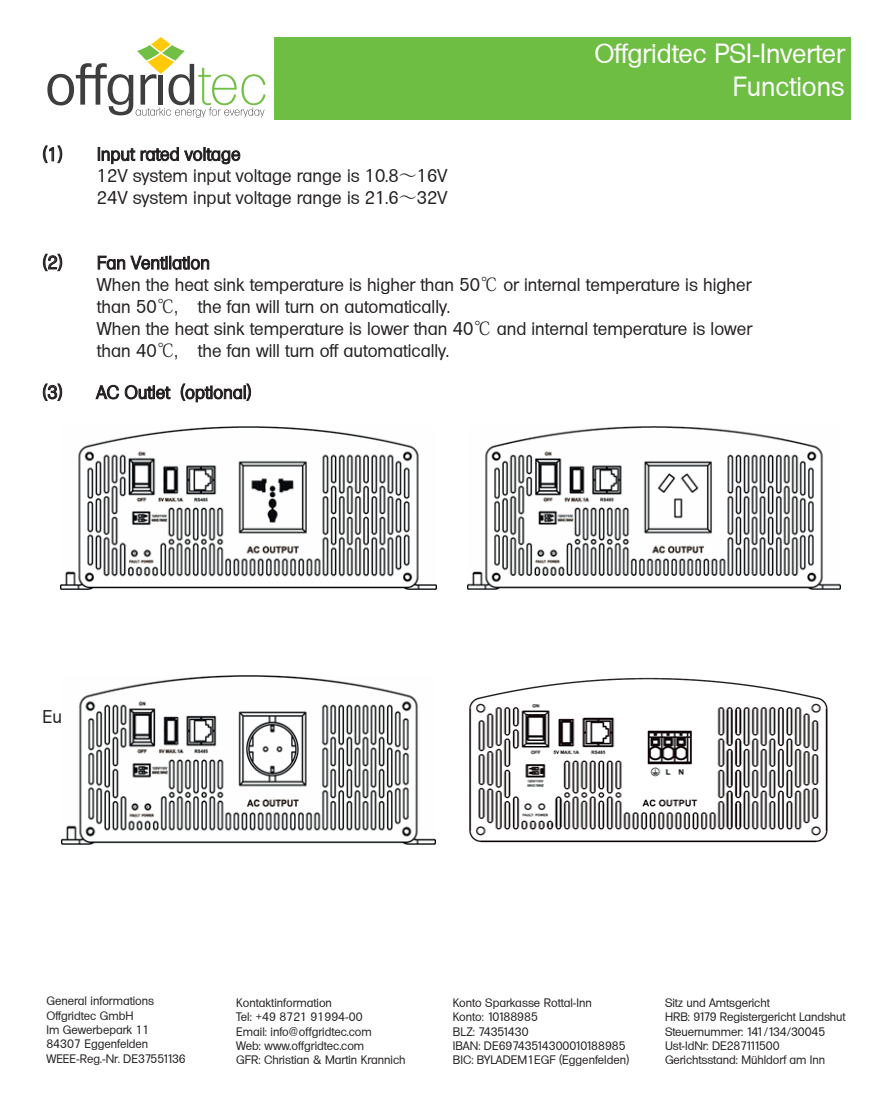
<style>
.page{position:relative;width:893px;height:1098px;background:#fff}
.page>*{position:absolute;margin:0;border:0;box-sizing:border-box;transform-origin:0 0}
.t1{font:27px/32.4px "Adam Becker";color:#fff;text-align:right}
.t2{font:18px/21.9px "Adam Becker";color:#231f20}
.t3{font:12px/14.4px "Adam Becker";color:#231f20}
.s1{font-family:"Koz Min Pr 6 N"}
</style>
<div class="page">
<div style="left:274px;top:37px;width:576px;height:82px;background:#6fbe44"></div>
<svg style="left:151px;top:37px;width:20px;height:15px"></svg>
<svg style="left:47px;top:45px;width:219px;height:73px"></svg>
<svg style="left:43px;top:145px;width:19px;height:18px"></svg>
<svg style="left:43px;top:253px;width:19px;height:18px"></svg>
<svg style="left:43px;top:383px;width:19px;height:18px"></svg>
<img style="left:61px;top:426px;width:375px;height:163px">
<img style="left:468px;top:426px;width:373px;height:163px">
<img style="left:61px;top:675px;width:375px;height:169px">
<img style="left:469px;top:677px;width:359px;height:166px">
<h2 class="t2" style="left:97px;top:143px;width:352px;text-indent:-54px">(1) Input rated voltage<br>12V system input voltage range is 10.8<span class="s1">～</span>16V<br>24V system input voltage range is 21.6<span class="s1">～</span>32V</h2>
<h1 class="t1" style="left:594px;top:37px;width:252px">Offgridtec PSI-Inverter<br>Functions</h1>
<p class="t2" style="left:97px;top:252px;width:657px;text-indent:-54px">(2) Fan Ventilation<br>When the heat sink temperature is higher than 50<span class="s1">℃</span> or internal temperature is higher than 50<span class="s1">℃</span>, the fan will turn on automatically.<br>When the heat sink temperature is lower than 40<span class="s1">℃</span> and internal temperature is lower than 40<span class="s1">℃</span>, the fan will turn off automatically.</p>
<h2 class="t2" style="left:43px;top:381px;width:210px">(3) AC Outlet (optional)</h2>
<p class="t3" style="left:46px;top:993px;width:141px">General informations<br>Offgridtec GmbH<br>Im Gewerbepark 11<br>84307 Eggenfelden<br>WEEE-Reg.-Nr. DE37551136</p>
<p class="t3" style="left:236px;top:994px;width:171px">Kontaktinformation<br>Tel: +49 8721 91994-00<br>Email: info@offgridtec.com<br>Web: www.offgridtec.com<br>GFR: Christian &amp; Martin Krannich</p>
<p class="t3" style="left:453px;top:994px;width:178px">Konto Sparkasse Rottal-Inn<br>Konto: 10188985<br>BLZ: 74351430<br>IBAN: DE69743514300010188985<br>BIC: BYLADEM1EGF (Eggenfelden)</p>
<p class="t3" style="left:665px;top:994px;width:182px">Sitz und Amtsgericht<br>HRB: 9179 Registergericht Landshut<br>Steuernummer: 141/134/30045<br>Ust-IdNr: DE287111500<br>Gerichtsstand: Mühldorf am Inn</p>
</div>
